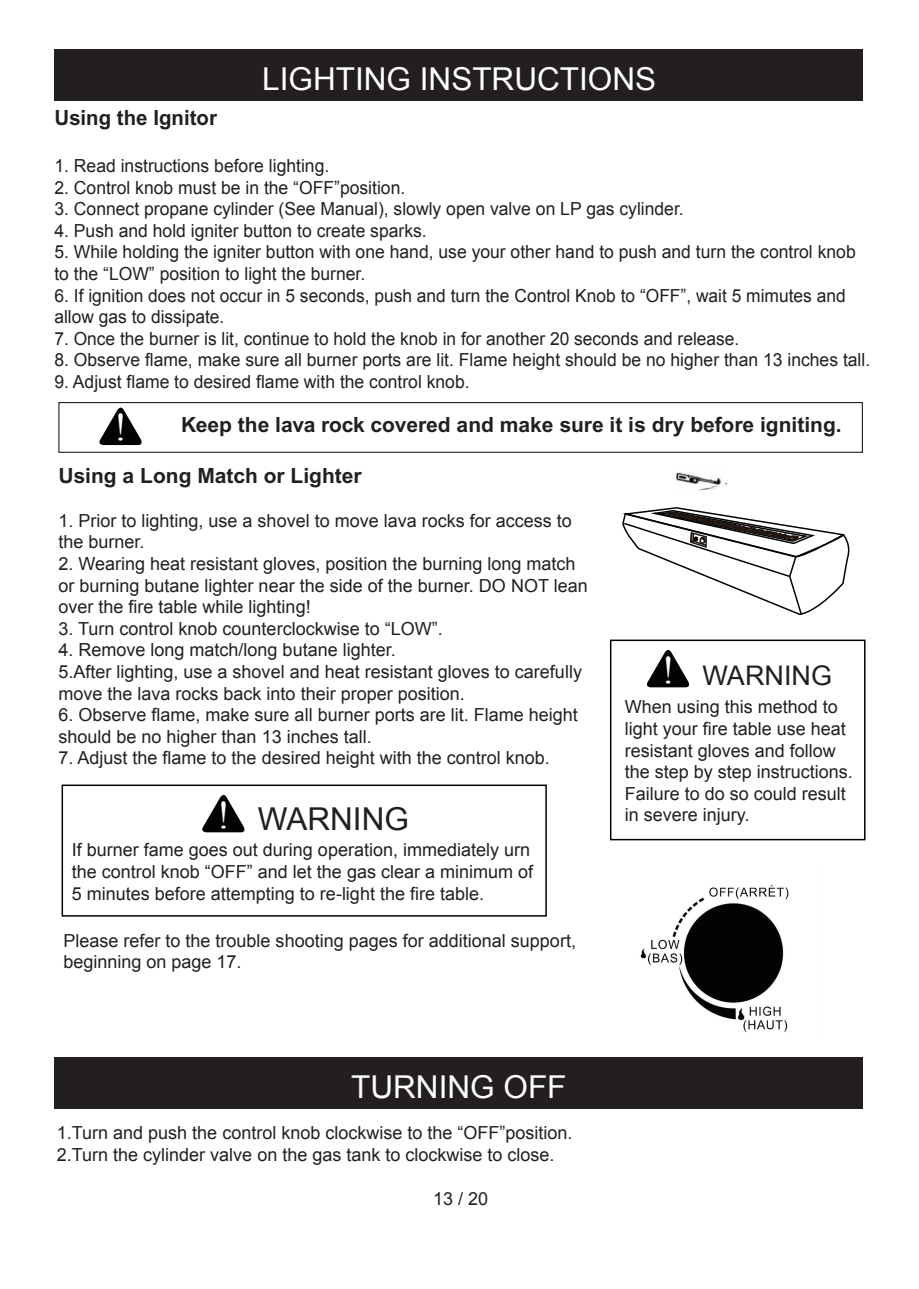
<style>
.page{position:relative;width:919px;height:1289px;background:#fff}
.page>*{position:absolute;margin:0;border:0;box-sizing:border-box;transform-origin:0 0}
.t1{font:39px "Times New Roman";color:#fff}
.t2{font:31.5px "Arial";color:#fff}
.t3{font:31.5px "Arial";color:#231f20}
.t4{font:27px "Arial";color:#231f20}
.t5{font:700 21px "Arial";color:#231f20}
.t6{font:18px/21.6px "Arial";color:#231f20}
.t7{font:18px "Arial";color:#231f20;scale:.96 1}
.s1{font-family:"Times New Roman";font-size:39px;color:#fff}
</style>
<div class="page">
<div style="left:54px;top:50px;width:808px;height:51px;background:#231f20"></div>
<div style="left:62px;top:784px;width:485px;height:132px;border:2px solid #030303"></div>
<svg style="left:202px;top:794px;width:43px;height:38px"></svg>
<div style="left:610px;top:639px;width:255px;height:201px;border:2px solid #030303"></div>
<svg style="left:647px;top:649px;width:43px;height:38px"></svg>
<img style="left:640px;top:885px;width:149px;height:147px">
<div style="left:58px;top:402px;width:804px;height:51px;border:1px solid #231f20"></div>
<svg style="left:99px;top:407px;width:43px;height:38px"></svg>
<div style="left:55px;top:1057px;width:808px;height:51px;background:#231f20"></div>
<img style="left:675px;top:472px;width:52px;height:19px">
<svg style="left:622px;top:507px;width:228px;height:109px"></svg>
<h2 class="t2" style="left:262px;top:58px;width:395px">LIGHTING INSTRUCTIONS</h2>
<p class="t5" style="left:54px;top:105px;width:164px">Using the Ignitor</p>
<p class="t6" style="left:54px;top:155px;width:276px">1. Read instructions before lighting.</p>
<p class="t6" style="left:54px;top:177px;width:352px">2. Control knob must be in the “OFF”position.</p>
<p class="t6" style="left:54px;top:198px;width:630px">3. Connect propane cylinder (See Manual), slowly open valve on LP gas cylinder.</p>
<p class="t6" style="left:54px;top:220px;width:374px">4. Push and hold igniter button to create sparks.</p>
<p class="t6" style="left:54px;top:241px;width:802px">5. While holding the igniter button with one hand, use your other hand to push and turn the control knob to the “LOW” position to light the burner.</p>
<p class="t6" style="left:54px;top:285px;width:792px">6. If ignition does not occur in 5 seconds, push and turn the Control Knob to “OFF”, wait 5 mimutes and allow gas to dissipate.</p>
<p class="t7" style="left:54px;top:327px;width:715px">7. Once the burner is lit, continue to hold the knob in for another 20 seconds and release.</p>
<p class="t6" style="left:54px;top:349px;width:817px">8. Observe flame, make sure all burner ports are lit. Flame height should be no higher than 13 inches tall.</p>
<p class="t6" style="left:54px;top:371px;width:417px">9. Adjust flame to desired flame with the control knob.</p>
<h1 class="t1" style="left:114px;top:401px;width:14px">!</h1>
<p class="t5" style="left:181px;top:412px;width:662px">Keep the lava rock covered and make sure it is dry before igniting.</p>
<p class="t5" style="left:58px;top:464px;width:305px">Using a Long Match or Lighter</p>
<p class="t6" style="left:58px;top:510px;width:515px">1. Prior to lighting, use a shovel to move lava rocks for access to the burner.</p>
<p class="t6" style="left:58px;top:553px;width:530px">2. Wearing heat resistant gloves, position the burning long match or burning butane lighter near the side of the burner. DO NOT lean over the fire table while lighting!</p>
<p class="t6" style="left:58px;top:618px;width:386px">3. Turn control knob counterclockwise to “LOW”.</p>
<p class="t6" style="left:58px;top:639px;width:525px">4. Remove long match/long butane lighter.<br>5.After lighting, use a shovel and heat resistant gloves to carefully move the lava rocks back into their proper position.</p>
<p class="t6" style="left:58px;top:704px;width:521px">6. Observe flame, make sure all burner ports are lit. Flame height should be no higher than 13 inches tall.</p>
<p class="t6" style="left:58px;top:747px;width:493px">7. Adjust the flame to the desired height with the control knob.</p>
<h2 class="t3" style="left:217px;top:798px;width:193px"><span class="s1">!</span> WARNING</h2>
<p class="t6" style="left:72px;top:839px;width:463px">If burner fame goes out during operation, immediately urn the control knob “OFF” and let the gas clear a minimum of<br>5 minutes before attempting to re-light the fire table.</p>
<p class="t6" style="left:63px;top:929px;width:514px">Please refer to the trouble shooting pages for additional support, beginning on page 17.</p>
<h3 class="t4" style="left:661px;top:658px;width:172px"><span class="s1">!</span> WARNING</h3>
<p class="t6" style="left:624px;top:696px;width:230px">When using this method to light your fire table use heat resistant gloves and follow the step by step instructions.<br>Failure to do so could result in severe injury.</p>
<h2 class="t2" style="left:351px;top:1066px;width:217px">TURNING OFF</h2>
<p class="t6" style="left:57px;top:1121px;width:517px">1.Turn and push the control knob clockwise to the “OFF”position.<br>2.Turn the cylinder valve on the gas tank to clockwise to close.</p>
<p class="t6" style="left:433px;top:1188px;width:57px">13 / 20</p>
</div>
